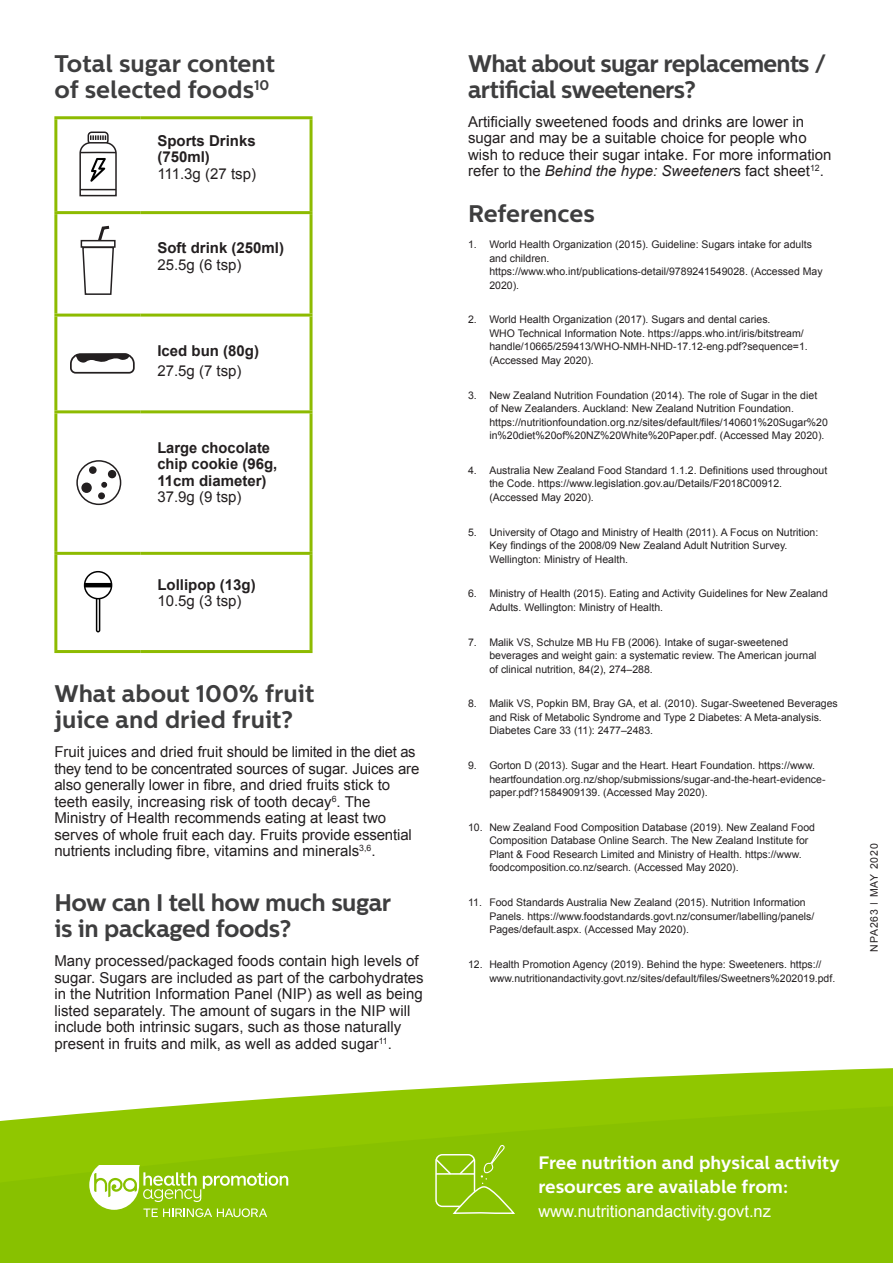
<style>
.page{position:relative;width:893px;height:1263px;background:#fff}
.page>*{position:absolute;margin:0;border:0;box-sizing:border-box;transform-origin:0 0}
.Heading_3{font:700 24px/25.5px "Centrale Sans";letter-spacing:-.02em;color:#3e3e3f}
.Heading_3-2{font:700 24px/25.5px "Centrale Sans";color:#3e3e3f}
.Body_Text{font:700 24px "Centrale Sans";letter-spacing:-.005em;color:#3e3e3f}
.Heading_3-3{font:700 18px/24px "Centrale Sans";color:#fff}
.Heading_3-4{font:16.5px "Arial";color:#fff}
.Body_Text-2{font:15px/16.5px "Arial";color:#231f20}
.Body_Text-3{font:700 15px/16.5px "Arial";color:#231f20}
.t1{font:10.5px/13.5px "Arial";color:#231f20}
.t2{font:10.5px "Arial";letter-spacing:.08em;color:#231f20}
.s1{font-weight:400}
.s2{font-style:italic}
</style>
<div class="page">
<hr style="left:54px;top:116px;width:86px;height:3px;background:#8dbb00">
<hr style="left:54px;top:119px;width:3px;height:92px;background:#8dbb00">
<hr style="left:140px;top:116px;width:173px;height:3px;background:#8dbb00">
<hr style="left:310px;top:119px;width:3px;height:92px;background:#8dbb00">
<hr style="left:54px;top:211px;width:86px;height:3px;background:#8dbb00">
<hr style="left:54px;top:214px;width:3px;height:100px;background:#8dbb00">
<hr style="left:140px;top:211px;width:173px;height:3px;background:#8dbb00">
<hr style="left:310px;top:214px;width:3px;height:100px;background:#8dbb00">
<hr style="left:54px;top:314px;width:86px;height:3px;background:#8dbb00">
<hr style="left:54px;top:317px;width:3px;height:93px;background:#8dbb00">
<hr style="left:140px;top:314px;width:173px;height:3px;background:#8dbb00">
<hr style="left:310px;top:317px;width:3px;height:93px;background:#8dbb00">
<hr style="left:54px;top:410px;width:86px;height:3px;background:#8dbb00">
<hr style="left:54px;top:413px;width:3px;height:139px;background:#8dbb00">
<hr style="left:140px;top:410px;width:173px;height:3px;background:#8dbb00">
<hr style="left:310px;top:413px;width:3px;height:139px;background:#8dbb00">
<hr style="left:54px;top:552px;width:86px;height:3px;background:#8dbb00">
<hr style="left:54px;top:555px;width:3px;height:95px;background:#8dbb00">
<hr style="left:140px;top:552px;width:173px;height:3px;background:#8dbb00">
<hr style="left:310px;top:555px;width:3px;height:95px;background:#8dbb00">
<hr style="left:54px;top:650px;width:86px;height:3px;background:#8dbb00">
<hr style="left:140px;top:650px;width:173px;height:3px;background:#8dbb00">
<div style="left:88px;top:132px;width:21px;height:13px;border:2px solid #231f20;border-radius:3px"></div>
<svg style="left:79px;top:135px;width:38px;height:61px"></svg>
<svg style="left:81px;top:226px;width:34px;height:69px"></svg>
<div style="left:81px;top:241px;width:34px;height:6px;background:#fff"></div>
<div style="left:81px;top:240px;width:35px;height:8px;border:2px solid #231f20"></div>
<svg style="left:70px;top:353px;width:65px;height:21px"></svg>
<div style="left:76px;top:460px;width:45px;height:45px;border:2px solid #231f20;border-radius:50%"></div>
<div style="left:89px;top:466px;width:8px;height:8px;border:2px solid #231f20;border-radius:50%"></div>
<div style="left:82px;top:483px;width:9px;height:9px;background:#231f20;border-radius:50%"></div>
<div style="left:81px;top:482px;width:11px;height:11px;border:2px solid #231f20;border-radius:50%"></div>
<div style="left:109px;top:471px;width:7px;height:6px;background:#231f20;border-radius:50%"></div>
<div style="left:108px;top:470px;width:8px;height:8px;border:2px solid #231f20;border-radius:50%"></div>
<svg style="left:101px;top:482px;width:6px;height:16px"></svg>
<div style="left:98px;top:492px;width:7px;height:7px;border:2px solid #231f20;border-radius:50%"></div>
<svg style="left:84px;top:571px;width:28px;height:61px"></svg>
<hr style="left:85px;top:584px;width:26px;height:2px;background:#010101">
<svg style="left:355px;top:1068px;width:538px;height:25px;fill:#90c700"></svg>
<div style="left:0;top:1093px;width:893px;height:170px;background:#88c100"></div>
<svg style="left:89px;top:1166px;width:199px;height:51px"></svg>
<svg style="left:435px;top:1145px;width:80px;height:69px;background:#95c71c"></svg>
<p class="Heading_3-2" style="left:54px;top:51px;width:222px">Total sugar content of selected foods<sup>10</sup></p>
<p class="Body_Text-3" style="left:157px;top:133px;width:100px">Sports Drinks (750ml)<br><span class="s1">111.3g (27 tsp)</span></p>
<p class="Body_Text-3" style="left:157px;top:240px;width:128px">Soft drink (250ml)<br><span class="s1">25.5g (6 tsp)</span></p>
<p class="Body_Text-3" style="left:157px;top:341px;width:103px;line-height:19.8px">Iced bun (80g)<br><span class="s1">27.5g (7 tsp)</span></p>
<p class="Body_Text-3" style="left:157px;top:439px;width:122px">Large chocolate chip cookie (96g,<br>11cm diameter)<br><span class="s1">37.9g (9 tsp)</span></p>
<p class="Body_Text-3" style="left:157px;top:577px;width:100px">Lollipop (13g)<br><span class="s1">10.5g (3 tsp)</span></p>
<p class="Heading_3-2" style="left:54px;top:682px;width:261px">What about 100% fruit juice and dried fruit?</p>
<p class="Body_Text-2" style="left:54px;top:744px;width:366px">Fruit juices and dried fruit should be limited in the diet as they tend to be concentrated sources of sugar. Juices are also generally lower in fibre, and dried fruits stick to teeth easily, increasing risk of tooth decay<sup>6</sup>. The Ministry of Health recommends eating at least two serves of whole fruit each day. Fruits provide essential nutrients including fibre, vitamins and minerals<sup>3,6</sup>.</p>
<p class="Heading_3" style="left:54px;top:891px;width:339px">How can I tell how much sugar is in packaged foods?</p>
<p class="Body_Text-2" style="left:54px;top:953px;width:371px">Many processed/packaged foods contain high levels of sugar. Sugars are included as part of the carbohydrates in the Nutrition Information Panel (NIP) as well as being listed separately. The amount of sugars in the NIP will include both intrinsic sugars, such as those naturally present in fruits and milk, as well as added sugar<sup>11</sup>.</p>
<p class="Heading_3" style="left:468px;top:51px;width:360px">What about sugar replacements / artificial sweeteners?</p>
<p class="Body_Text-2" style="left:468px;top:113px;width:365px">Artificially sweetened foods and drinks are lower in sugar and may be a suitable choice for people who wish to reduce their sugar intake. For more information refer to the <span class="s2">Behind the hype: Sweetener</span>s fact sheet<sup>12</sup>.</p>
<p class="Body_Text" style="left:468px;top:199px;width:128px">References</p>
<p class="t1" style="left:489px;top:238px;width:335px;text-indent:-21px">1. World Health Organization (2015). Guideline: Sugars intake for adults and children.<br>https://www.who.int/publications-detail/9789241549028. (Accessed May 2020).</p>
<p class="t1" style="left:489px;top:313px;width:320px;text-indent:-21px">2. World Health Organization (2017). Sugars and dental caries.<br>WHO Technical Information Note. https://apps.who.int/iris/bitstream/ handle/10665/259413/WHO-NMH-NHD-17.12-eng.pdf?sequence=1. (Accessed May 2020).</p>
<p class="t1" style="left:489px;top:388px;width:340px;text-indent:-21px">3. New Zealand Nutrition Foundation (2014). The role of Sugar in the diet of New Zealanders. Auckland: New Zealand Nutrition Foundation. https://nutritionfoundation.org.nz/sites/default/files/140601%20Sugar%20 in%20diet%20of%20NZ%20White%20Paper.pdf. (Accessed May 2020).</p>
<p class="t1" style="left:489px;top:463px;width:339px;text-indent:-21px">4. Australia New Zealand Food Standard 1.1.2. Definitions used throughout the Code. https://www.legislation.gov.au/Details/F2018C00912. (Accessed May 2020).</p>
<p class="t1" style="left:489px;top:525px;width:330px;text-indent:-21px">5. University of Otago and Ministry of Health (2011). A Focus on Nutrition:<br>Key findings of the 2008/09 New Zealand Adult Nutrition Survey.<br>Wellington: Ministry of Health.</p>
<p class="t1" style="left:489px;top:587px;width:340px;text-indent:-21px">6. Ministry of Health (2015). Eating and Activity Guidelines for New Zealand<br>Adults. Wellington: Ministry of Health.</p>
<p class="t1" style="left:489px;top:635px;width:329px;text-indent:-21px">7. Malik VS, Schulze MB Hu FB (2006). Intake of sugar-sweetened beverages and weight gain: a systematic review. The American journal of clinical nutrition, 84(2), 274–288.</p>
<p class="t1" style="left:489px;top:697px;width:350px;text-indent:-21px">8. Malik VS, Popkin BM, Bray GA, et al. (2010). Sugar-Sweetened Beverages and Risk of Metabolic Syndrome and Type 2 Diabetes: A Meta-analysis.<br>Diabetes Care 33 (11): 2477–2483.</p>
<p class="t1" style="left:489px;top:759px;width:338px;text-indent:-21px">9. Gorton D (2013). Sugar and the Heart. Heart Foundation. https://www. heartfoundation.org.nz/shop/submissions/sugar-and-the-heart-evidence&shy;paper.pdf?1584909139. (Accessed May 2020).</p>
<p class="t1" style="left:489px;top:821px;width:327px;text-indent:-21px">10. New Zealand Food Composition Database (2019). New Zealand Food Composition Database Online Search. The New Zealand Institute for Plant &amp; Food Research Limited and Ministry of Health. https://www. foodcomposition.co.nz/search. (Accessed May 2020).</p>
<p class="t1" style="left:489px;top:896px;width:327px;text-indent:-21px">11. Food Standards Australia New Zealand (2015). Nutrition Information<br>Panels. https://www.foodstandards.govt.nz/consumer/labelling/panels/<br>Pages/default.aspx. (Accessed May 2020).</p>
<p class="t1" style="left:489px;top:958px;width:347px;text-indent:-21px">12. Health Promotion Agency (2019). Behind the hype: Sweeteners. https:// www.nutritionandactivity.govt.nz/sites/default/files/Sweetners%202019.pdf.</p>
<p class="t2" style="left:867px;top:952px;width:110px;rotate:-90deg">NPA263 MAY 2020</p>
<p class="Heading_3-3" style="left:538px;top:1151px;width:303px">Free nutrition and physical activity resources are available from:</p>
<p class="Heading_3-4" style="left:538px;top:1200px;width:234px">www.nutritionandactivity.govt.nz</p>
</div>
